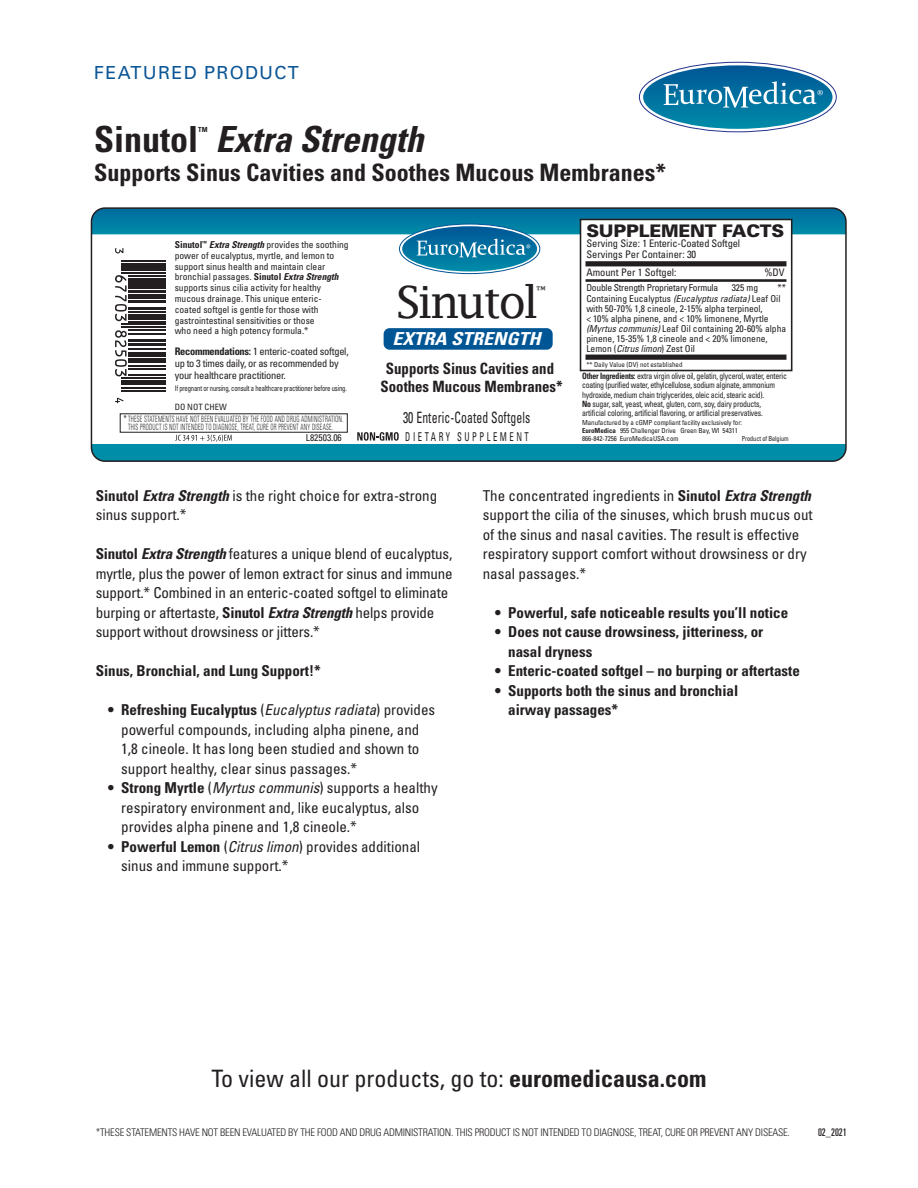
<style>
.page{position:relative;width:918px;height:1188px;background:#fff}
.page>*{position:absolute;margin:0;border:0;box-sizing:border-box;transform-origin:0 0}
.t1{font:44.4px "Lucida Fax";letter-spacing:-.06em;color:#231f20}
.Frontside_Bullets{font:italic 700 condensed 36px "Univers";color:#231f20}
.Frontside_Bullets-2{font:700 condensed 36px "Univers";color:#231f20}
.Frontside_Bullets-3{font:700 condensed 24px "Univers";color:#231f20}
.Frontside_Bullets-4{font:condensed 24px "Univers";color:#231f20}
.Frontside_Bullets-5{font:18px "Univers";letter-spacing:.07em;color:#0b5696}
.t2{font:italic 700 condensed 17.85px "Univers";color:#fff;scale:1.11 1}
.t3{font:900 17.4px "Univers";letter-spacing:-.01em;color:#231f20}
.t4{font:700 condensed 15.6px/17.4px "Univers";color:#231f20;text-align:center;scale:.95 1}
.t5{font:condensed 15.6px "Univers";letter-spacing:.01em;color:#231f20;scale:.75 1}
.Frontside_Bullets-6{font:condensed 15px/19.5px "Univers";color:#231f20}
.Frontside_Bullets-7{font:700 condensed 15px/19.5px "Univers";color:#231f20}
.t6{font:13.95px "Univers";color:#231f20}
.t7{font:condensed 12.15px "Univers";letter-spacing:.3em;color:#231f20;scale:.7 1}
.t8{font:10.8px "Constantia";color:#fff}
.t9{font:10.65px "Lucida Fax";color:#231f20}
.Frontside_Bullets-8{font:300 condensed 10.5px "Univers";letter-spacing:-.02em;color:#231f20}
.Frontside_Bullets-9{font:ultra-condensed 10.5px "Univers";color:#231f20}
.t10{font:condensed 10.35px/12.1px "Univers";letter-spacing:-.025em;color:#231f20}
.t11{font:condensed 10.35px/10.4px "Univers";color:#231f20}
.t12{font:condensed 9.6px/10.8px "Univers";color:#231f20}
.t13{font:condensed 9.6px "Univers";letter-spacing:-.025em;color:#231f20}
.t14{font:condensed 8.7px/9px "Univers";letter-spacing:-.025em;color:#231f20;scale:.9 1}
.t15{font:300 condensed 8.7px/7.8px "Univers";letter-spacing:.035em;color:#231f20;scale:.66 1}
.t16{font:condensed 8.7px "Univers";color:#231f20}
.t17{font:condensed 7.8px "Univers";letter-spacing:-.025em;color:#231f20;scale:.85 1}
.Frontside_Bullets-10{font:700 condensed 7.05px "Univers";color:#231f20}
.t18{font:condensed 6.9px/7.8px "Univers";letter-spacing:-.01em;color:#231f20}
.t19{font:condensed 6.9px "Univers";letter-spacing:-.01em;color:#231f20;scale:.9 1}
.s1{font-weight:700}
.s2{font-weight:700;font-style:italic}
.s3{font-style:italic}
.s4{font-size:11.1px}
</style>
<div class="page">
<svg style="left:643px;top:65px;width:190px;height:64px"></svg>
<div style="left:92px;top:444px;width:754px;height:17px;background:#008da8"></div>
<div style="left:580px;top:219px;width:212px;height:152px;border:2px solid #231f20"></div>
<svg style="left:175px;top:435px;width:57px;height:7px"></svg>
<div style="left:585px;top:355px;width:201px;height:5px;background:#231f20"></div>
<div style="left:384px;top:328px;width:169px;height:22px;background:#005595;border-radius:6px"></div>
<svg style="left:357px;top:432px;width:42px;height:9px"></svg>
<svg style="left:91px;top:210px;width:753px;height:111px"></svg>
<div style="left:128px;top:314px;width:38px;height:5px;background:#231f20"></div>
<hr style="left:128px;top:321px;width:38px;height:1px;background:#231f20">
<hr style="left:121px;top:324px;width:45px;height:1px;background:#231f20">
<hr style="left:121px;top:326px;width:45px;height:2px;background:#231f20">
<hr style="left:128px;top:329px;width:38px;height:1px;background:#231f20">
<hr style="left:128px;top:333px;width:38px;height:2px;background:#231f20">
<hr style="left:128px;top:339px;width:38px;height:3px;background:#231f20">
<hr style="left:128px;top:343px;width:38px;height:3px;background:#231f20">
<hr style="left:128px;top:348px;width:38px;height:2px;background:#231f20">
<hr style="left:128px;top:353px;width:38px;height:4px;background:#231f20">
<hr style="left:128px;top:358px;width:38px;height:4px;background:#231f20">
<hr style="left:128px;top:365px;width:38px;height:1px;background:#231f20">
<svg style="left:115px;top:330px;width:12px;height:46px"></svg>
<hr style="left:128px;top:368px;width:38px;height:1px;background:#231f20">
<hr style="left:128px;top:375px;width:38px;height:1px;background:#231f20">
<hr style="left:121px;top:377px;width:45px;height:2px;background:#231f20">
<hr style="left:121px;top:380px;width:45px;height:4px;background:#231f20">
<hr style="left:121px;top:387px;width:45px;height:2px;background:#231f20">
<hr style="left:121px;top:390px;width:45px;height:1px;background:#231f20">
<svg style="left:115px;top:398px;width:8px;height:5px"></svg>
<div style="left:91px;top:207px;width:756px;height:255px;border:2px solid #231f20;border-radius:14px"></div>
<p class="Frontside_Bullets-5" style="left:94px;top:62px;width:206px">FEATURED PRODUCT</p>
<p class="Frontside_Bullets-2" style="left:94px;top:118px;width:106px">Sinutol</p>
<p class="Frontside_Bullets-10" style="left:198px;top:125px;width:11px">TM</p>
<p class="Frontside_Bullets" style="left:216px;top:118px;width:210px">Extra Strength</p>
<p class="Frontside_Bullets-3" style="left:94px;top:157px;width:573px">Supports Sinus Cavities and Soothes Mucous Membranes*</p>
<p class="t3" style="left:586px;top:220px;width:200px">SUPPLEMENT FACTS</p>
<p class="t11" style="left:586px;top:238px;width:155px">Serving Size: 1 Enteric-Coated Softgel<br>Servings Per Container: 30</p>
<p class="t11" style="left:586px;top:267px;width:92px">Amount Per 1 Softgel:</p>
<p class="t10" style="left:764px;top:266px;width:22px">%DV</p>
<p class="t12" style="left:175px;top:239px;width:176px"><span class="s1">Sinutol</span><sup>™</sup> <span class="s2">Extra Strength</span> provides the soothing power of eucalyptus, myrtle, and lemon to support sinus health and maintain clear bronchial passages. <span class="s1">Sinutol</span> <span class="s2">Extra Strength </span>supports sinus cilia activity for healthy mucous drainage. This unique enteric&shy;coated softgel is gentle for those with gastrointestinal sensitivities or those<br>who need a high potency formula.*</p>
<p class="t10" style="left:175px;top:345px;width:175px"><span class="s1">Recommendations:</span> 1 enteric-coated softgel, up to 3 times daily, or as recommended by your healthcare practitioner.</p>
<p class="t17" style="left:175px;top:383px;width:204px">If pregnant or nursing, consult a healthcare practitioner before using.</p>
<p class="t16" style="left:175px;top:401px;width:54px">DO NOT CHEW</p>
<p class="t8" style="left:526px;top:241px;width:6px">®</p>
<p class="t1" style="left:396px;top:276px;width:144px">Sinutol</p>
<p class="t9" style="left:536px;top:284px;width:11px">™</p>
<p class="t2" style="left:393px;top:328px;width:135px">EXTRA STRENGTH</p>
<p class="t12" style="left:586px;top:282px;width:201px;line-height:11.2px;text-indent:191px">**<br>Containing Eucalyptus <span class="s3">(Eucalyptus radiata)</span> Leaf Oil</p>
<p class="t12" style="left:586px;top:304px;width:201px;line-height:9.9px">with 50-70% 1,8 cineole, 2-15% alpha terpineol,<br>&lt; 10% alpha pinene, and &lt; 10% limonene, Myrtle <span class="s3">(Myrtus communis)</span> Leaf Oil containing 20-60% alpha pinene, 15-35% 1,8 cineole and &lt; 20% limonene, Lemon (<span class="s3">Citrus limon</span>) Zest Oil</p>
<p class="t13" style="left:586px;top:282px;width:133px">Double Strength Proprietary Formula</p>
<p class="t12" style="left:732px;top:282px;width:28px">325 mg</p>
<p class="t18" style="left:586px;top:361px;width:98px">** Daily Value (DV) not established</p>
<p class="t4" style="left:381px;top:360px;width:193px">Supports Sinus Cavities and<br>Soothes Mucous Membranes*</p>
<p class="t14" style="left:582px;top:372px;width:229px"><span class="s1">Other Ingredients:</span> extra virgin olive oil, gelatin, glycerol, water, enteric coating (purified water, ethylcellulose, sodium alginate, ammonium hydroxide, medium chain triglycerides, oleic acid, stearic acid).<br><span class="s1">No</span> sugar, salt, yeast, wheat, gluten, corn, soy, dairy products, artificial coloring, artificial flavoring, or artificial preservatives.</p>
<p class="t15" style="left:128px;top:415px;width:328px;text-indent:-4px"><span class="s4">*</span> THESE STATEMENTS HAVE NOT BEEN EVALUATED BY THE FOOD AND DRUG ADMINISTRATION.<br>THIS PRODUCT IS NOT INTENDED TO DIAGNOSE, TREAT, CURE OR PREVENT ANY DISEASE.</p>
<p class="t5" style="left:403px;top:407px;width:171px">30 Enteric-Coated Softgels</p>
<p class="t7" style="left:405px;top:429px;width:178px">DIETARY SUPPLEMENT</p>
<p class="t18" style="left:582px;top:419px;width:161px">Manufactured by a cGMP compliant facility exclusively for:<br><span class="s1">EuroMedica</span> 955 Challenger Drive Green Bay, WI 54311</p>
<p class="t12" style="left:306px;top:432px;width:38px">L82503.06</p>
<p class="t18" style="left:582px;top:435px;width:98px">866-842-7256 EuroMedicaUSA.com</p>
<p class="t19" style="left:742px;top:434px;width:54px">Product of Belgium</p>
<p class="Frontside_Bullets-6" style="left:96px;top:485px;width:343px"><span class="s1">Sinutol</span> <span class="s2">Extra Strength</span> is the right choice for extra-strong sinus support.*</p>
<p class="Frontside_Bullets-6" style="left:96px;top:544px;width:358px"><span class="s1">Sinutol</span> <span class="s2">Extra Strength</span> features a unique blend of eucalyptus, myrtle, plus the power of lemon extract for sinus and immune support.* Combined in an enteric-coated softgel to eliminate burping or aftertaste, <span class="s1">Sinutol</span> <span class="s2">Extra Strength</span> helps provide support without drowsiness or jitters.*</p>
<p class="Frontside_Bullets-7" style="left:96px;top:661px;width:226px">Sinus, Bronchial, and Lung Support!*</p>
<p class="Frontside_Bullets-6" style="left:121px;top:700px;width:316px;text-indent:-14px"><span class="s1">• Refreshing Eucalyptus</span> (<span class="s3">Eucalyptus radiata</span>) provides powerful compounds, including alpha pinene, and 1,8 cineole. It has long been studied and shown to support healthy, clear sinus passages.*</p>
<p class="Frontside_Bullets-6" style="left:121px;top:778px;width:318px;text-indent:-14px"><span class="s1">• Strong Myrtle</span> (<span class="s3">Myrtus communis</span>) supports a healthy respiratory environment and, like eucalyptus, also provides alpha pinene and 1,8 cineole.*</p>
<p class="Frontside_Bullets-6" style="left:121px;top:836px;width:301px;text-indent:-14px"><span class="s1">• Powerful Lemon</span> (<span class="s3">Citrus limon</span>) provides additional sinus and immune support.*</p>
<p class="t6" style="left:501px;top:480px;width:352px">Label Size 2”x 6” Bar Code Number: 3 67703 82503 4</p>
<p class="Frontside_Bullets-6" style="left:483px;top:485px;width:331px">The concentrated ingredients in <span class="s1">Sinutol</span> <span class="s2">Extra Strength </span>support the cilia of the sinuses, which brush mucus out of the sinus and nasal cavities. The result is effective respiratory support comfort without drowsiness or dry nasal passages.*</p>
<p class="Frontside_Bullets-7" style="left:495px;top:603px;width:295px">• Powerful, safe noticeable results you’ll notice</p>
<p class="Frontside_Bullets-7" style="left:508px;top:622px;width:256px;text-indent:-14px">• Does not cause drowsiness, jitteriness, or nasal dryness</p>
<p class="Frontside_Bullets-7" style="left:495px;top:661px;width:307px">• Enteric-coated softgel – no burping or aftertaste</p>
<p class="Frontside_Bullets-7" style="left:508px;top:681px;width:231px;text-indent:-14px">• Supports both the sinus and bronchial airway passages*</p>
<p class="Frontside_Bullets-4" style="left:211px;top:1063px;width:497px">To view all our products, go to: <span class="s1">euromedicausa.com</span></p>
<p class="Frontside_Bullets-8" style="left:96px;top:1126px;width:696px">*THESE STATEMENTS HAVE NOT BEEN EVALUATED BY THE FOOD AND DRUG ADMINISTRATION. THIS PRODUCT IS NOT INTENDED TO DIAGNOSE, TREAT, CURE OR PREVENT ANY DISEASE.</p>
<p class="Frontside_Bullets-9" style="left:818px;top:1127px;width:30px">02_2021</p>
</div>
